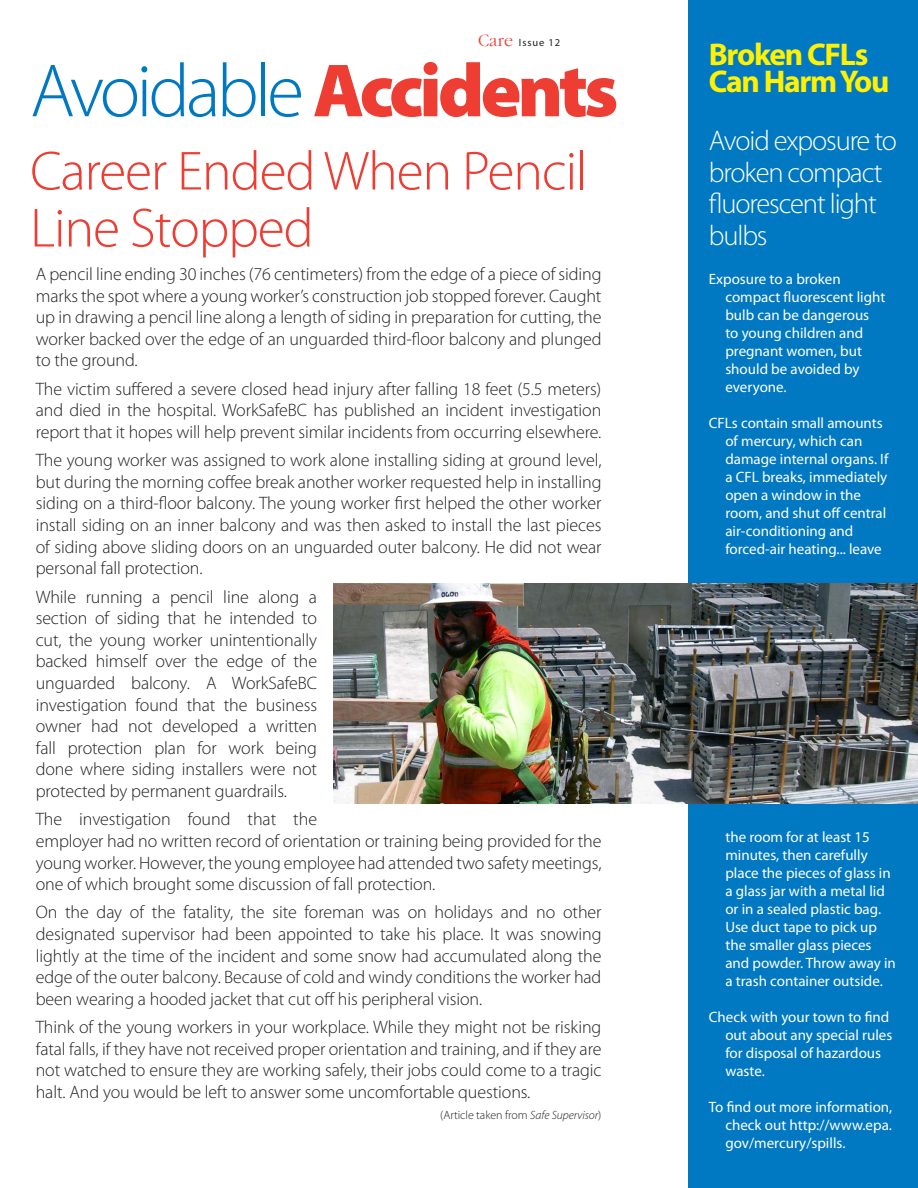
<style>
.page{position:relative;width:918px;height:1188px;background:#fff}
.page>*{position:absolute;margin:0;border:0;box-sizing:border-box;transform-origin:0 0}
.t1{font:300 76.05px "Myriad Pro";letter-spacing:-.05em;color:#0079c2}
.t2{font:300 55.5px/57px "Myriad Pro";letter-spacing:-.02em;color:#ee3e34}
.t3{font:700 31.5px/27px "Myriad Pro";letter-spacing:-.04em;color:#fff101}
.t4{font:300 28.5px/31.5px "Myriad Pro";letter-spacing:-.04em;color:#fff}
.t5{font:300 18px/21.6px "Myriad Pro";letter-spacing:-.005em;color:#231f20;text-align:justify}
.t6{font:15px/18px "Myriad Pro";color:#fff}
.t7{font:300 12px "Myriad Pro";letter-spacing:-.005em;color:#231f20}
.t8{font:10.5px "Myriad Pro";letter-spacing:.09em;color:#231f20}
.s1{font-family:"Garamond LT";font-weight:300;font-size:18px;color:#ee3e34}
.s2{font-weight:900;color:#ee3e34}
.s3{font-style:italic}
</style>
<div class="page">
<div style="left:689px;top:0;width:229px;height:1188px;background:#0079c2"></div>
<img style="left:334px;top:584px;width:584px;height:219px">
<p class="t8" style="left:478px;top:36px;width:84px"><span class="s1">Care</span> Issue 12</p>
<p class="t1" style="left:30px;top:45px;width:590px">Avoidable <span class="s2">Accidents</span></p>
<p class="t2" style="left:30px;top:142px;width:559px">Career Ended When Pencil<br>Line Stopped</p>
<p class="t5" style="left:36px;top:263px;width:567px">A pencil line ending 30 inches (76 centimeters) from the edge of a piece of siding marks the spot where a young worker’s construction job stopped forever. Caught up in drawing a pencil line along a length of siding in preparation for cutting, the worker backed over the edge of an unguarded third-floor balcony and plunged to the ground.</p>
<p class="t5" style="left:36px;top:378px;width:567px">The victim suffered a severe closed head injury after falling 18 feet (5.5 meters) and died in the hospital. WorkSafeBC has published an incident investigation report that it hopes will help prevent similar incidents from occurring elsewhere.</p>
<p class="t5" style="left:36px;top:449px;width:567px">The young worker was assigned to work alone installing siding at ground level, but during the morning coffee break another worker requested help in installing siding on a third-floor balcony. The young worker first helped the other worker install siding on an inner balcony and was then asked to install the last pieces of siding above sliding doors on an unguarded outer balcony. He did not wear personal fall protection.</p>
<p class="t5" style="left:36px;top:586px;width:283px">While running a pencil line along a section of siding that he intended to cut, the young worker unintentionally backed himself over the edge of the unguarded balcony. A WorkSafeBC investigation found that the business owner had not developed a written fall protection plan for work being done where siding installers were not protected by permanent guardrails.</p>
<p class="t5" style="left:36px;top:808px;width:567px;text-align:left">The investigation found that the<br>employer had no written record of orientation or training being provided for the young worker. However, the young employee had attended two safety meetings, one of which brought some discussion of fall protection.</p>
<p class="t5" style="left:36px;top:901px;width:567px">On the day of the fatality, the site foreman was on holidays and no other designated supervisor had been appointed to take his place. It was snowing lightly at the time of the incident and some snow had accumulated along the edge of the outer balcony. Because of cold and windy conditions the worker had been wearing a hooded jacket that cut off his peripheral vision.</p>
<p class="t5" style="left:36px;top:1016px;width:567px">Think of the young workers in your workplace. While they might not be risking fatal falls, if they have not received proper orientation and training, and if they are not watched to ensure they are working safely, their jobs could come to a tragic halt. And you would be left to answer some uncomfortable questions.</p>
<p class="t7" style="left:440px;top:1108px;width:163px">(Article taken from <span class="s3">Safe Supervisor</span>)</p>
<p class="t3" style="left:709px;top:40px;width:182px">Broken CFLs<br>Can Harm You</p>
<p class="t4" style="left:709px;top:125px;width:190px">Avoid exposure to broken compact fluorescent light bulbs</p>
<p class="t6" style="left:725px;top:270px;width:161px;text-indent:-16px">Exposure to a broken compact fluorescent light bulb can be dangerous to young children and pregnant women, but should be avoided by everyone.</p>
<p class="t6" style="left:725px;top:414px;width:165px;text-indent:-16px">CFLs contain small amounts of mercury, which can damage internal organs. If a CFL breaks, immediately open a window in the room, and shut off central air-conditioning and forced-air heating... leave</p>
<p class="t6" style="left:725px;top:828px;width:172px">the room for at least 15 minutes, then carefully place the pieces of glass in a glass jar with a metal lid or in a sealed plastic bag.<br>Use duct tape to pick up the smaller glass pieces and powder. Throw away in a trash container outside.</p>
<p class="t6" style="left:725px;top:1008px;width:168px;text-indent:-16px">Check with your town to find out about any special rules for disposal of hazardous waste.</p>
<p class="t6" style="left:725px;top:1098px;width:168px;text-align:justify;text-indent:-16px">To find out more information, check out http://www.epa. gov/mercury/spills.</p>
</div>
